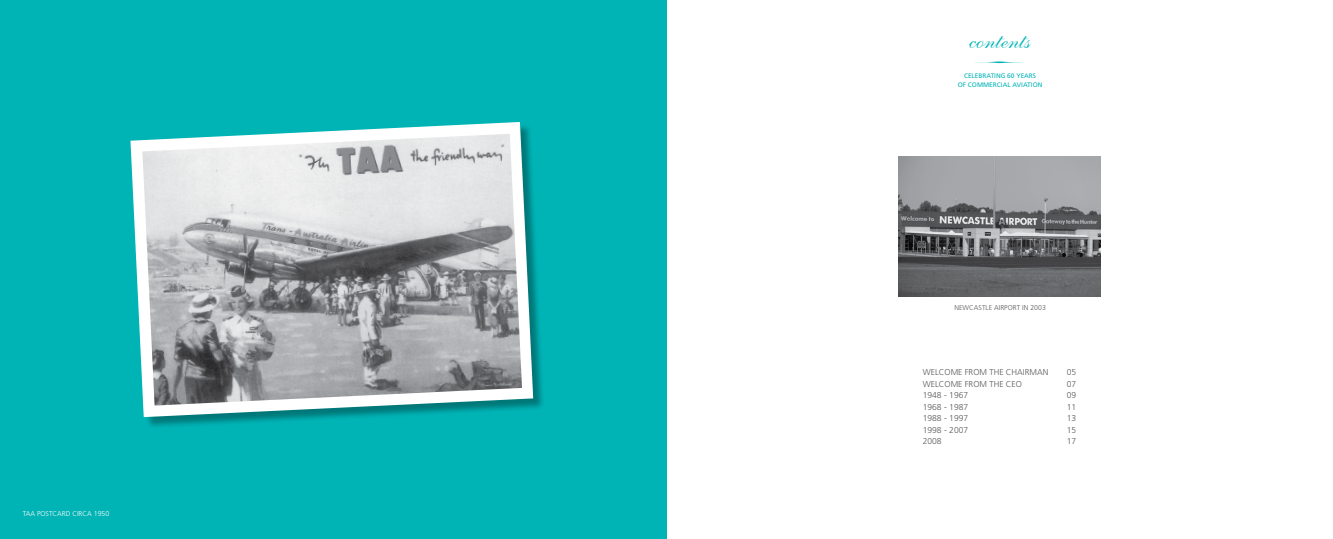
<style>
.page{position:relative;width:1333px;height:539px;background:#fff}
.page>*{position:absolute;margin:0;border:0;box-sizing:border-box;transform-origin:0 0}
.t1{font:25px "Shelley Allegro Script";color:#00b3b5}
.t2{font:300 8.5px "Frutiger";color:#58595b}
.t3{font:300 7px "Frutiger";color:#58595b}
.t4{font:300 7px "Frutiger";color:#fff}
.t5{font:6.5px/9px "Frutiger";color:#00b3b5;text-align:center}
</style>
<div class="page">
<svg style="left:974px;top:61px;width:49px;height:2px"></svg>
<img style="left:898px;top:156px;width:202px;height:141px">
<div style="left:0;top:0;width:666px;height:539px;background:#00b3b5"></div>
<div style="left:132px;top:123px;width:413px;height:306px;background:#000;opacity:.33"></div>
<svg style="left:130px;top:122px;width:403px;height:295px"></svg>
<img style="left:142px;top:134px;width:380px;height:271px">
<p class="t4" style="left:23px;top:509px;width:88px">TAA POSTCARD CIRCA 1950</p>
<h1 class="t1" style="left:969px;top:25px;width:63px">contents</h1>
<p class="t5" style="left:957px;top:72px;width:86px">CELEBRATING 60 YEARS<br>OF COMMERCIAL AVIATION</p>
<p class="t3" style="left:954px;top:303px;width:93px">NEWCASTLE AIRPORT IN 2003</p>
<p class="t2" style="left:922px;top:367px;width:29px">WELCOME</p>
<p class="t2" style="left:964px;top:367px;width:7px">FROM</p>
<p class="t2" style="left:989px;top:367px;width:57px">THE CHAIRMAN</p>
<p class="t2" style="left:1066px;top:367px;width:11px">05</p>
<p class="t2" style="left:922px;top:379px;width:29px">WELCOME</p>
<p class="t2" style="left:964px;top:379px;width:7px">FROM</p>
<p class="t2" style="left:989px;top:379px;width:28px">THE CEO</p>
<p class="t2" style="left:1066px;top:379px;width:11px">07</p>
<p class="t2" style="left:922px;top:390px;width:47px">1948 - 1967</p>
<p class="t2" style="left:1066px;top:390px;width:11px">09</p>
<p class="t2" style="left:922px;top:402px;width:47px">1968 - 1987</p>
<p class="t2" style="left:1066px;top:402px;width:11px">11</p>
<p class="t2" style="left:922px;top:413px;width:47px">1988 - 1997</p>
<p class="t2" style="left:1066px;top:413px;width:11px">13</p>
<p class="t2" style="left:922px;top:425px;width:47px">1998 - 2007</p>
<p class="t2" style="left:1066px;top:425px;width:11px">15</p>
<p class="t2" style="left:922px;top:436px;width:20px">2008</p>
<p class="t2" style="left:1066px;top:436px;width:11px">17</p>
</div>
